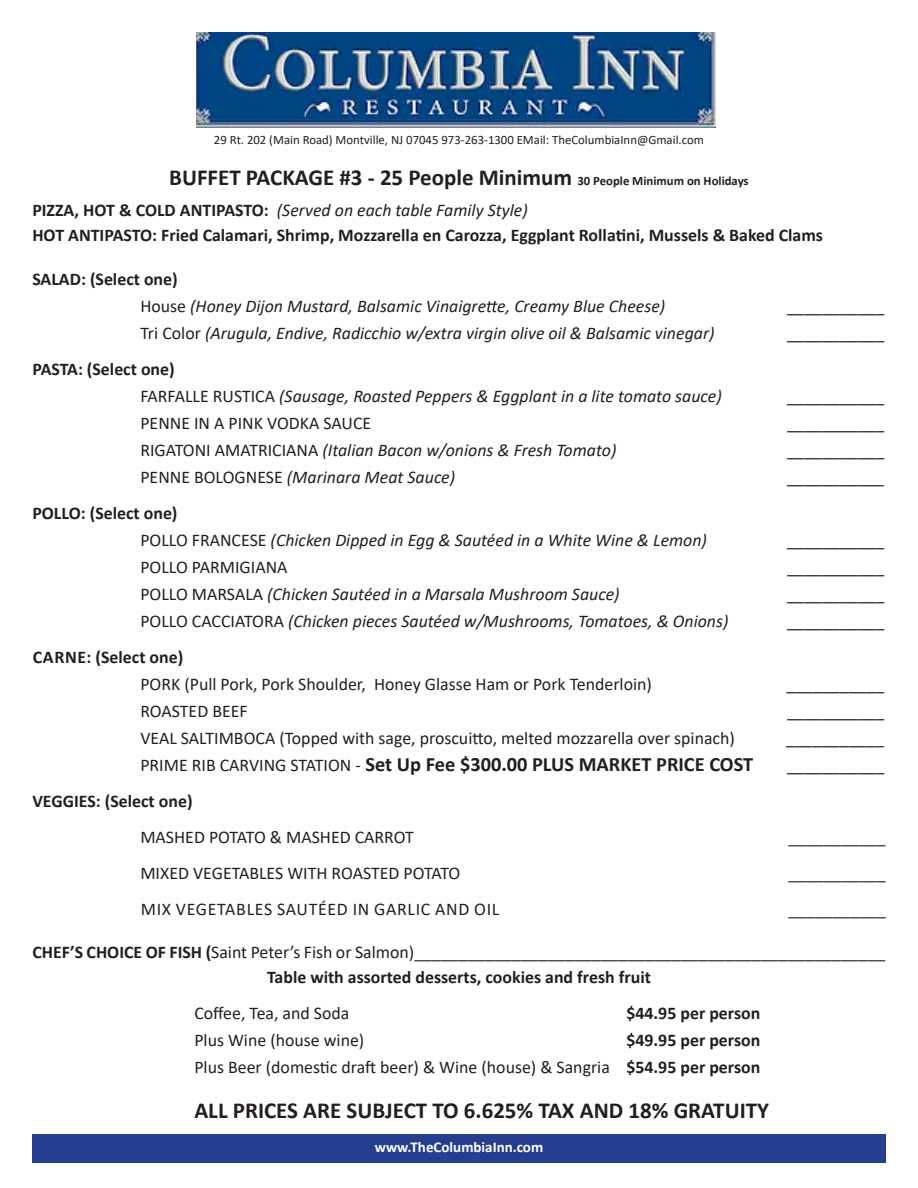
<style>
.page{position:relative;width:918px;height:1188px;background:#fff}
.page>*{position:absolute;margin:0;border:0;box-sizing:border-box;transform-origin:0 0}
.t1{font:700 22.95px "Calibri";color:#231f20}
.t2{font:700 20.4px "Calibri";color:#231f20}
.t3{font:italic 17.85px "Calibri";color:#231f20}
.t4{font:17.85px "Calibri";color:#231f20}
.t5{font:700 17.85px "Calibri";color:#231f20}
.t6{font:17.85px "Calibri";letter-spacing:.04em;color:#231f20}
.t7{font:700 15px "Calibri";color:#fff}
.t8{font:12.75px "Calibri";color:#231f20}
.s1{font-size:12.75px}
.s2{font-weight:700;font-style:normal}
.s3{font-style:normal}
.s4{font-weight:400;font-size:17.85px}
.s5{font-weight:700}
</style>
<div class="page">
<div style="left:32px;top:1134px;width:854px;height:28px;background:#253f8e"></div>
<img style="left:196px;top:32px;width:520px;height:95px">
<p class="t8" style="left:214px;top:131px;width:492px">29 Rt. 202 (Main Road) Montville, NJ 07045 973-263-1300 EMail: TheColumbiaInn@Gmail.com</p>
<p class="t1" style="left:169px;top:161px;width:581px">BUFFET PACKAGE #3 - 25 People Minimum <span class="s1">30 People Minimum on Holidays</span></p>
<p class="t3" style="left:32px;top:198px;width:497px"><span class="s2">PIZZA, HOT &amp; COLD ANTIPASTO:</span> (Served on each table Family Style)</p>
<p class="t5" style="left:32px;top:223px;width:792px">HOT ANTIPASTO: Fried Calamari, Shrimp, Mozzarella en Carozza, Eggplant Rollatini, Mussels &amp; Baked Clams</p>
<p class="t5" style="left:32px;top:266px;width:147px">SALAD: (Select one)</p>
<p class="t3" style="left:140px;top:293px;width:526px"><span class="s3">House</span> (Honey Dijon Mustard, Balsamic Vinaigrette, Creamy Blue Cheese)</p>
<p class="t3" style="left:788px;top:293px;width:99px">___________</p>
<p class="t3" style="left:140px;top:320px;width:576px"><span class="s3">Tri Color</span> (Arugula, Endive, Radicchio w/extra virgin olive oil &amp; Balsamic vinegar)</p>
<p class="t3" style="left:788px;top:320px;width:99px">___________</p>
<p class="t5" style="left:32px;top:356px;width:144px">PASTA: (Select one)</p>
<p class="t3" style="left:140px;top:383px;width:583px"><span class="s3">FARFALLE RUSTICA</span> (Sausage, Roasted Peppers &amp; Eggplant in a lite tomato sauce)</p>
<p class="t3" style="left:788px;top:383px;width:99px">___________</p>
<p class="t4" style="left:140px;top:410px;width:232px">PENNE IN A PINK VODKA SAUCE</p>
<p class="t3" style="left:788px;top:410px;width:99px">___________</p>
<p class="t3" style="left:140px;top:437px;width:478px"><span class="s3">RIGATONI AMATRICIANA</span> (Italian Bacon w/onions &amp; Fresh Tomato)</p>
<p class="t3" style="left:788px;top:437px;width:99px">___________</p>
<p class="t3" style="left:140px;top:464px;width:316px"><span class="s3">PENNE BOLOGNESE</span> (Marinara Meat Sauce)</p>
<p class="t3" style="left:788px;top:464px;width:99px">___________</p>
<p class="t5" style="left:32px;top:500px;width:147px">POLLO: (Select one)</p>
<p class="t3" style="left:140px;top:527px;width:568px"><span class="s3">POLLO FRANCESE</span> (Chicken Dipped in Egg &amp; Sautéed in a White Wine &amp; Lemon)</p>
<p class="t3" style="left:788px;top:527px;width:99px">___________</p>
<p class="t4" style="left:140px;top:554px;width:149px">POLLO PARMIGIANA</p>
<p class="t3" style="left:788px;top:554px;width:99px">___________</p>
<p class="t3" style="left:140px;top:581px;width:481px"><span class="s3">POLLO MARSALA</span> (Chicken Sautéed in a Marsala Mushroom Sauce)</p>
<p class="t3" style="left:788px;top:581px;width:99px">___________</p>
<p class="t3" style="left:140px;top:608px;width:590px"><span class="s3">POLLO CACCIATORA</span> (Chicken pieces Sautéed w/Mushrooms, Tomatoes, &amp; Onions)</p>
<p class="t3" style="left:788px;top:608px;width:99px">___________</p>
<p class="t5" style="left:33px;top:644px;width:152px">CARNE: (Select one)</p>
<p class="t4" style="left:140px;top:671px;width:513px">PORK (Pull Pork, Pork Shoulder, Honey Glasse Ham or Pork Tenderloin)</p>
<p class="t3" style="left:788px;top:671px;width:99px">___________</p>
<p class="t4" style="left:140px;top:698px;width:109px">ROASTED BEEF</p>
<p class="t3" style="left:788px;top:698px;width:99px">___________</p>
<p class="t4" style="left:140px;top:725px;width:596px">VEAL SALTIMBOCA (Topped with sage, proscuitto, melted mozzarella over spinach)</p>
<p class="t3" style="left:788px;top:725px;width:99px">___________</p>
<p class="t2" style="left:140px;top:749px;width:614px"><span class="s4">PRIME RIB CARVING STATION -</span> Set Up Fee $300.00 PLUS MARKET PRICE COST</p>
<p class="t3" style="left:788px;top:752px;width:99px">___________</p>
<p class="t5" style="left:32px;top:788px;width:162px">VEGGIES: (Select one)</p>
<p class="t4" style="left:140px;top:824px;width:275px">MASHED POTATO &amp; MASHED CARROT</p>
<p class="t4" style="left:788px;top:824px;width:99px">___________</p>
<p class="t4" style="left:140px;top:860px;width:321px">MIXED VEGETABLES WITH ROASTED POTATO</p>
<p class="t4" style="left:788px;top:860px;width:99px">___________</p>
<p class="t6" style="left:141px;top:896px;width:360px">MIX VEGETABLES SAUTÉED IN GARLIC AND OIL</p>
<p class="t4" style="left:788px;top:896px;width:99px">___________</p>
<p class="t4" style="left:32px;top:940px;width:855px"><span class="s5">CHEF’S CHOICE OF FISH (</span>Saint Peter’s Fish or Salmon)_____________________________________________________</p>
<p class="t5" style="left:267px;top:965px;width:385px">Table with assorted desserts, cookies and fresh fruit</p>
<p class="t4" style="left:194px;top:1001px;width:157px">Coffee, Tea, and Soda</p>
<p class="t5" style="left:626px;top:1001px;width:135px">$44.95 per person</p>
<p class="t4" style="left:194px;top:1028px;width:171px">Plus Wine (house wine)</p>
<p class="t5" style="left:626px;top:1028px;width:135px">$49.95 per person</p>
<p class="t4" style="left:194px;top:1055px;width:567px">Plus Beer (domestic draft beer) &amp; Wine (house) &amp; Sangria <span class="s5">$54.95 per person</span></p>
<p class="t1" style="left:194px;top:1094px;width:576px">ALL PRICES ARE SUBJECT TO 6.625% TAX AND 18% GRATUITY</p>
<p class="t7" style="left:375px;top:1136px;width:170px">www.TheColumbiaInn.com</p>
</div>
